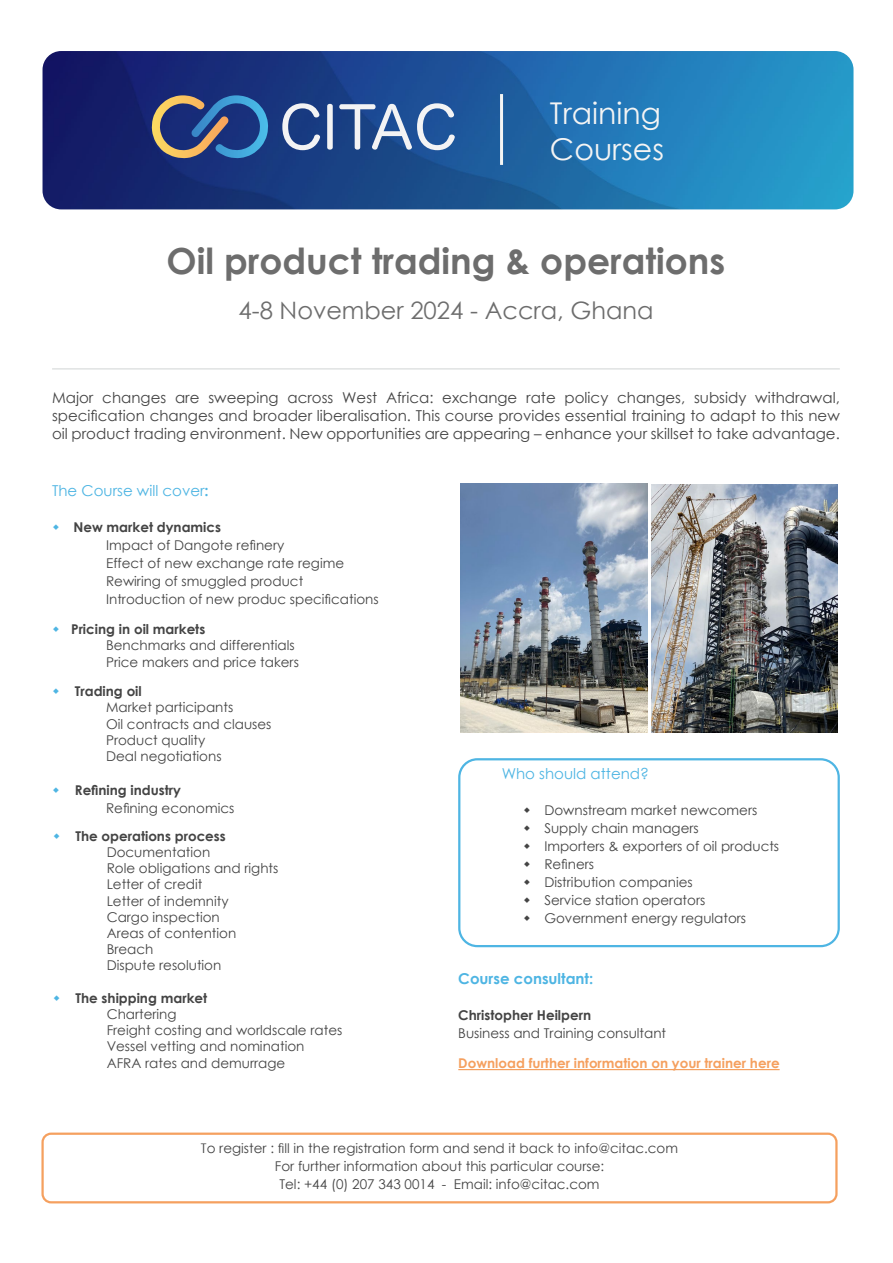
<style>
.page{position:relative;width:893px;height:1263px;background:#fff}
.page>*{position:absolute;margin:0;border:0;box-sizing:border-box;transform-origin:0 0}
.t1{font:700 36px "Century Gothic";color:#6d6d6d}
.t2{font:30px/36px "Century Gothic";color:#f4f4f4}
.t3{font:24px "Century Gothic";color:#6d6d6d}
.t4{font:15px/18px "Century Gothic";color:#444;text-align:justify}
.t5{font:15px "Century Gothic";color:#4eb5e3}
.t6{font:700 15px "Century Gothic";color:#4eb5e3}
.t7{font:13.5px/16.2px "Century Gothic";color:#444}
.t8{font:700 13.5px "Century Gothic";color:#444}
.t9{font:700 13.5px "Century Gothic";color:#f5a05f}
.s1{font-weight:700}
</style>
<div class="page">
<hr style="left:458px;top:1069px;width:322px;height:1px;background:#f5a05f">
<img style="left:43px;top:51px;width:810px;height:158px">
<hr style="left:500px;top:94px;width:3px;height:71px;background:#f4f4f4">
<svg style="left:282px;top:103px;width:38px;height:47px"></svg>
<div style="left:327px;top:104px;width:6px;height:46px;background:#f3f3f4;border-radius:3px"></div>
<svg style="left:339px;top:103px;width:116px;height:47px"></svg>
<svg style="left:152px;top:95px;width:116px;height:63px;background:#485f86"></svg>
<div style="left:41px;top:1132px;width:797px;height:71px;border:2px solid #f5a05f;border-radius:9px"></div>
<hr style="left:52px;top:368px;width:788px;height:1px;background:#d6d9d9">
<img style="left:460px;top:484px;width:187px;height:248px">
<div style="left:458px;top:758px;width:382px;height:189px;border:2px solid #4eb5e3;border-radius:18px"></div>
<img style="left:651px;top:485px;width:187px;height:247px">
<h2 class="t2" style="left:550px;top:95px;width:116px">Training<br>Courses</h2>
<h1 class="t1" style="left:167px;top:234px;width:560px">Oil product trading &amp; operations</h1>
<h3 class="t3" style="left:238px;top:294px;width:417px">4-8 November 2024 - Accra, Ghana</h3>
<p class="t4" style="left:52px;top:388px;width:789px">Major changes are sweeping across West Africa: exchange rate policy changes, subsidy withdrawal, specification changes and broader liberalisation. This course provides essential training to adapt to this new oil product trading environment. New opportunities are appearing – enhance your skillset to take advantage.</p>
<p class="t5" style="left:52px;top:480px;width:158px">The Course will cover<span class="s1">:</span></p>
<p class="t8" style="left:73px;top:517px;width:149px">New market dynamics</p>
<p class="t7" style="left:106px;top:536px;width:274px;line-height:18px">Impact of Dangote refinery<br>Effect of new exchange rate regime Rewiring of smuggled product Introduction of new produc specifications</p>
<p class="t8" style="left:71px;top:619px;width:136px">Pricing in oil markets</p>
<p class="t7" style="left:106px;top:637px;width:194px">Benchmarks and differentials<br>Price makers and price takers</p>
<p class="t8" style="left:75px;top:681px;width:68px">Trading oil</p>
<p class="t7" style="left:106px;top:699px;width:167px">Market participants<br>Oil contracts and clauses<br>Product quality<br>Deal negotiations</p>
<p class="t8" style="left:75px;top:780px;width:108px">Refining industry</p>
<p class="t7" style="left:106px;top:800px;width:130px">Refining economics</p>
<p class="t8" style="left:75px;top:825px;width:152px">The operations process</p>
<p class="t7" style="left:107px;top:844px;width:173px">Documentation<br>Role obligations and rights<br>Letter of credit<br>Letter of indemnity<br>Cargo inspection<br>Areas of contention<br>Breach<br>Dispute resolution</p>
<p class="t8" style="left:75px;top:987px;width:133px">The shipping market</p>
<p class="t7" style="left:107px;top:1006px;width:237px">Chartering<br>Freight costing and worldscale rates<br>Vessel vetting and nomination<br>AFRA rates and demurrage</p>
<p class="t5" style="left:502px;top:763px;width:149px">Who should attend?</p>
<p class="t7" style="left:544px;top:801px;width:236px;line-height:18px">Downstream market newcomers<br>Supply chain managers<br>Importers &amp; exporters of oil products<br>Refiners<br>Distribution companies<br>Service station operators<br>Government energy regulators</p>
<p class="t6" style="left:458px;top:967px;width:136px">Course consultant:</p>
<p class="t8" style="left:458px;top:1004px;width:134px">Christopher Heilpern</p>
<p class="t7" style="left:458px;top:1024px;width:209px">Business and Training consultant</p>
<p class="t9" style="left:458px;top:1053px;width:323px">Download further information on your trainer here</p>
<p class="t7" style="left:201px;top:1139px;width:479px;line-height:18px;text-align:center">To register : fill in the registration form and send it back to info@citac.com<br>For further information about this particular course:<br>Tel: +44 (0) 207 343 0014 - Email: info@citac.com</p>
</div>
